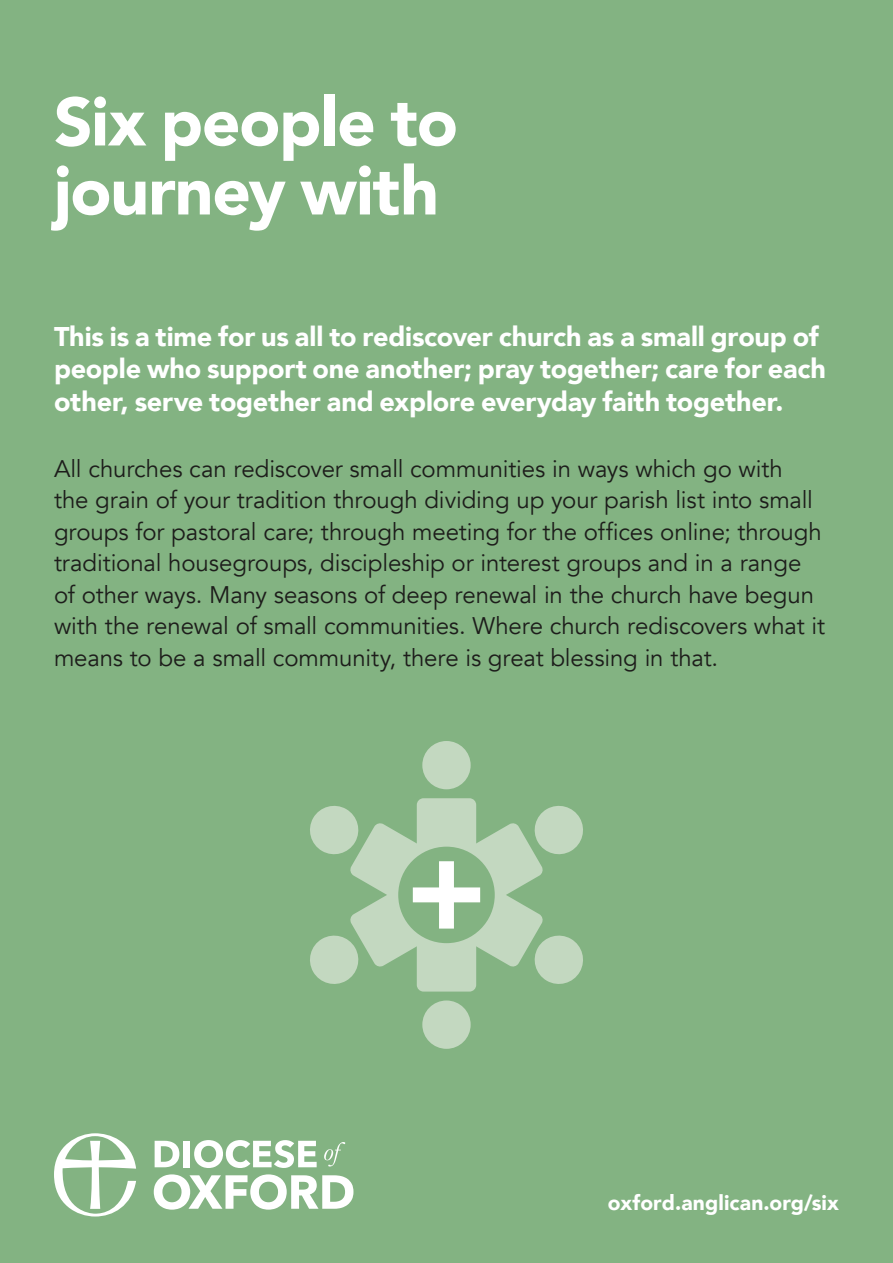
<style>
.page{position:relative;width:893px;height:1263px;background:#83b382}
.page>*{position:absolute;margin:0;border:0;box-sizing:border-box;transform-origin:0 0}
.t1{font:900 67.5px/69px "Avenir";letter-spacing:-.02em;color:#fff}
.t2{font:900 27px/32.4px "Avenir";letter-spacing:-.005em;color:#fff}
.body{font:24px/31.5px "Avenir";letter-spacing:-.005em;color:#1d1d1b}
.t3{font:900 21px "Avenir";letter-spacing:.005em;color:#fff}
</style>
<div class="page">
<svg style="left:155px;top:1141px;width:24px;height:26px"></svg>
<div style="left:184px;top:1141px;width:6px;height:26px;background:#fff"></div>
<svg style="left:194px;top:1140px;width:123px;height:28px"></svg>
<svg style="left:324px;top:1142px;width:21px;height:24px"></svg>
<svg style="left:154px;top:1174px;width:199px;height:36px"></svg>
<svg style="left:54px;top:1133px;width:82px;height:83px"></svg>
<div style="left:417px;top:798px;width:59px;height:193px;background:#c3d8c0;border-radius:7px"></div>
<div style="left:422px;top:741px;width:49px;height:48px;background:#c3d8c0;border-radius:50%"></div>
<div style="left:422px;top:1000px;width:49px;height:49px;background:#c3d8c0;border-radius:50%"></div>
<svg style="left:310px;top:802px;width:273px;height:184px"></svg>
<div style="left:398px;top:847px;width:97px;height:96px;background:#83b382;border-radius:50%"></div>
<div style="left:439px;top:861px;width:15px;height:67px;background:#fff"></div>
<div style="left:413px;top:887px;width:67px;height:15px;background:#fff"></div>
<p class="t1" style="left:54px;top:86px;width:405px">Six people to journey with</p>
<p class="t2" style="left:54px;top:320px;width:773px">This is a time for us all to rediscover church as a small group of people who support one another; pray together; care for each other, serve together and explore everyday faith together.</p>
<p class="body" style="left:54px;top:453px;width:772px">All churches can rediscover small communities in ways which go with<br>the grain of your tradition through dividing up your parish list into small groups for pastoral care; through meeting for the offices online; through traditional housegroups, discipleship or interest groups and in a range of other ways. Many seasons of deep renewal in the church have begun with the renewal of small communities. Where church rediscovers what it means to be a small community, there is great blessing in that.</p>
<p class="t3" style="left:608px;top:1184px;width:232px">oxford.anglican.org/six</p>
</div>
